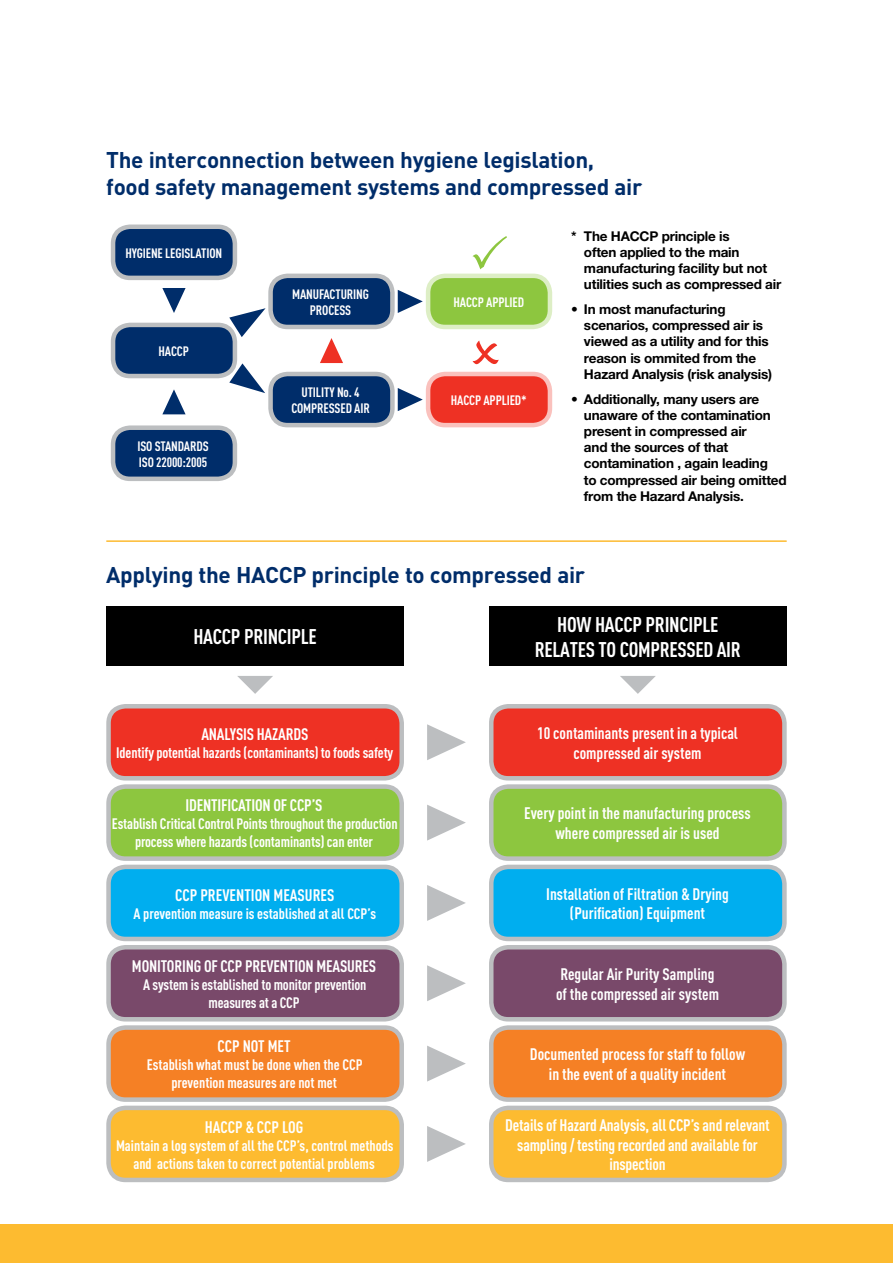
<style>
.page{position:relative;width:893px;height:1263px;background:#fff}
.page>*{position:absolute;margin:0;border:0;box-sizing:border-box;transform-origin:0 0}
.t1{font:700 22.5px/27px "DIN";letter-spacing:-.015em;color:#002d6a}
.t2{font:700 21px/25.2px "DIN Cond";letter-spacing:-.015em;color:#fff;text-align:center}
.t3{font:700 16.5px/19.8px "DIN Cond";color:#fff;text-align:center}
.t4{font:700 15px/18px "DIN Cond";letter-spacing:-.01em;color:#fff;text-align:center}
.t5{font:700 13.5px/16.2px "Helvetica Neue LT Std";letter-spacing:-.015em;color:#000}
.t6{font:700 13.5px/16.2px "DIN Cond";letter-spacing:-.01em;color:#fff;text-align:center}
</style>
<div class="page">
<div style="left:0;top:1225px;width:893px;height:38px;background:#fdbb30"></div>
<div style="left:109px;top:706px;width:293px;height:72px;background:#ee3124;border-radius:17px"></div>
<div style="left:106px;top:704px;width:298px;height:76px;border:4px solid #bcbec0;border-radius:17px"></div>
<div style="left:109px;top:947px;width:293px;height:72px;background:#79496a;border-radius:17px"></div>
<div style="left:106px;top:945px;width:298px;height:76px;border:4px solid #bcbec0;border-radius:17px"></div>
<div style="left:491px;top:706px;width:293px;height:72px;background:#ee3124;border-radius:17px"></div>
<div style="left:489px;top:704px;width:298px;height:76px;border:4px solid #bcbec0;border-radius:17px"></div>
<div style="left:491px;top:947px;width:293px;height:72px;background:#79496a;border-radius:17px"></div>
<div style="left:489px;top:945px;width:298px;height:76px;border:4px solid #bcbec0;border-radius:17px"></div>
<div style="left:109px;top:786px;width:293px;height:73px;background:#8dc63f;border-radius:17px"></div>
<div style="left:106px;top:784px;width:298px;height:77px;border:4px solid #bcbec0;border-radius:17px"></div>
<div style="left:109px;top:1027px;width:293px;height:72px;background:#f58025;border-radius:17px"></div>
<div style="left:106px;top:1025px;width:298px;height:77px;border:4px solid #bcbec0;border-radius:17px"></div>
<div style="left:491px;top:786px;width:293px;height:73px;background:#8dc63f;border-radius:17px"></div>
<div style="left:489px;top:784px;width:298px;height:77px;border:4px solid #bcbec0;border-radius:17px"></div>
<div style="left:491px;top:1027px;width:293px;height:72px;background:#f58025;border-radius:17px"></div>
<div style="left:489px;top:1025px;width:298px;height:77px;border:4px solid #bcbec0;border-radius:17px"></div>
<div style="left:109px;top:867px;width:293px;height:72px;background:#00aeef;border-radius:17px"></div>
<div style="left:106px;top:865px;width:298px;height:76px;border:4px solid #bcbec0;border-radius:17px"></div>
<div style="left:109px;top:1108px;width:293px;height:72px;background:#fdbb30;border-radius:17px"></div>
<div style="left:106px;top:1106px;width:298px;height:76px;border:4px solid #bcbec0;border-radius:17px"></div>
<div style="left:491px;top:867px;width:293px;height:72px;background:#00aeef;border-radius:17px"></div>
<div style="left:489px;top:865px;width:298px;height:76px;border:4px solid #bcbec0;border-radius:17px"></div>
<div style="left:491px;top:1108px;width:293px;height:72px;background:#fdbb30;border-radius:17px"></div>
<div style="left:489px;top:1106px;width:298px;height:76px;border:4px solid #bcbec0;border-radius:17px"></div>
<svg style="left:620px;top:676px;width:36px;height:18px"></svg>
<svg style="left:237px;top:676px;width:36px;height:18px"></svg>
<svg style="left:427px;top:724px;width:39px;height:36px"></svg>
<svg style="left:398px;top:388px;width:25px;height:23px"></svg>
<svg style="left:162px;top:389px;width:24px;height:25px"></svg>
<svg style="left:162px;top:288px;width:24px;height:25px"></svg>
<svg style="left:320px;top:338px;width:23px;height:25px"></svg>
<svg style="left:229px;top:363px;width:36px;height:30px"></svg>
<svg style="left:229px;top:308px;width:37px;height:29px"></svg>
<svg style="left:398px;top:290px;width:25px;height:23px"></svg>
<svg style="left:427px;top:805px;width:39px;height:35px"></svg>
<svg style="left:427px;top:885px;width:39px;height:36px"></svg>
<svg style="left:427px;top:965px;width:39px;height:36px"></svg>
<svg style="left:427px;top:1045px;width:39px;height:36px"></svg>
<svg style="left:427px;top:1126px;width:39px;height:36px"></svg>
<div style="left:106px;top:606px;width:298px;height:60px;background:#000"></div>
<div style="left:489px;top:606px;width:298px;height:60px;background:#000"></div>
<hr style="left:106px;top:540px;width:681px;height:2px;background:#fdbb30">
<div style="left:113px;top:227px;width:122px;height:51px;background:#002d6a;border-radius:17px"></div>
<div style="left:111px;top:224px;width:126px;height:56px;border:4px solid #bcbec0;border-radius:17px"></div>
<div style="left:113px;top:325px;width:122px;height:51px;background:#002d6a;border-radius:17px"></div>
<div style="left:111px;top:323px;width:126px;height:55px;border:4px solid #bcbec0;border-radius:17px"></div>
<div style="left:113px;top:428px;width:122px;height:51px;background:#002d6a;border-radius:17px"></div>
<div style="left:111px;top:425px;width:126px;height:56px;border:4px solid #bcbec0;border-radius:17px"></div>
<div style="left:271px;top:276px;width:121px;height:51px;background:#002d6a;border-radius:17px"></div>
<div style="left:268px;top:274px;width:127px;height:55px;border:4px solid #bcbec0;border-radius:17px"></div>
<div style="left:271px;top:374px;width:121px;height:51px;background:#002d6a;border-radius:17px"></div>
<div style="left:268px;top:372px;width:127px;height:55px;border:4px solid #bcbec0;border-radius:17px"></div>
<div style="left:428px;top:276px;width:122px;height:51px;background:#8dc63f;border-radius:17px"></div>
<div style="left:426px;top:274px;width:126px;height:55px;border:4px solid #ddeec5;border-radius:17px"></div>
<div style="left:428px;top:374px;width:122px;height:51px;background:#ee3124;border-radius:17px"></div>
<div style="left:426px;top:372px;width:126px;height:55px;border:4px solid #fac1bd;border-radius:17px"></div>
<h1 class="t1" style="left:106px;top:145px;width:537px">The interconnection between hygiene legislation, food safety management systems and compressed air</h1>
<p class="t5" style="left:584px;top:227px;width:199px;text-indent:-13px">* The HACCP principle is<br>often applied to the main manufacturing facility but not utilities such as compressed air</p>
<p class="t5" style="left:584px;top:301px;width:190px;text-indent:-13px">• In most manufacturing scenarios, compressed air is viewed as a utility and for this reason is ommited from the<br>Hazard Analysis (risk analysis)</p>
<p class="t5" style="left:584px;top:390px;width:204px;text-indent:-13px">• Additionally, many users are unaware of the contamination present in compressed air<br>and the sources of that contamination , again leading<br>to compressed air being omitted from the Hazard Analysis.</p>
<p class="t6" style="left:125px;top:244px;width:98px">HYGIENE LEGISLATION</p>
<p class="t6" style="left:292px;top:285px;width:78px">MANUFACTURING<br>PROCESS</p>
<p class="t6" style="left:454px;top:294px;width:72px">HACCP APPLIED</p>
<p class="t6" style="left:159px;top:343px;width:32px">HACCP</p>
<p class="t6" style="left:291px;top:384px;width:80px">UTILITY No. 4<br>COMPRESSED AIR</p>
<p class="t6" style="left:451px;top:392px;width:77px">HACCP APPLIED*</p>
<p class="t6" style="left:137px;top:437px;width:73px;text-align:left">ISO STANDARDS<br>ISO 22000:2005</p>
<h1 class="t1" style="left:106px;top:561px;width:480px">Applying the HACCP principle to compressed air</h1>
<p class="t2" style="left:193px;top:624px;width:125px">HACCP PRINCIPLE</p>
<p class="t3" style="left:201px;top:724px;width:108px">ANALYSIS HAZARDS</p>
<p class="t4" style="left:116px;top:743px;width:279px">Identify potential hazards (contaminants) to foods safety</p>
<p class="t3" style="left:186px;top:795px;width:139px">IDENTIFICATION OF CCP’S</p>
<p class="t4" style="left:112px;top:814px;width:287px">Establish Critical Control Points throughout the production process where hazards (contaminants) can enter</p>
<p class="t3" style="left:175px;top:884px;width:161px">CCP PREVENTION MEASURES</p>
<p class="t4" style="left:134px;top:904px;width:244px">A prevention measure is established at all CCP’s</p>
<p class="t3" style="left:132px;top:956px;width:246px">MONITORING OF CCP PREVENTION MEASURES</p>
<p class="t4" style="left:143px;top:975px;width:225px">A system is established to monitor prevention measures at a CCP</p>
<p class="t3" style="left:217px;top:1036px;width:75px">CCP NOT MET</p>
<p class="t4" style="left:147px;top:1055px;width:217px">Establish what must be done when the CCP prevention measures are not met</p>
<p class="t3" style="left:205px;top:1116px;width:100px">HACCP &amp; CCP LOG</p>
<p class="t4" style="left:116px;top:1136px;width:279px">Maintain a log system of all the CCP’s, control methods and actions taken to correct potential problems</p>
<p class="t2" style="left:535px;top:611px;width:208px">HOW HACCP PRINCIPLE<br>RELATES TO COMPRESSED AIR</p>
<p class="t3" style="left:537px;top:723px;width:202px">10 contaminants present in a typical compressed air system</p>
<p class="t3" style="left:524px;top:803px;width:228px">Every point in the manufacturing process where compressed air is used</p>
<p class="t3" style="left:546px;top:883px;width:184px">Installation of Filtration &amp; Drying (Purification) Equipment</p>
<p class="t3" style="left:556px;top:964px;width:165px;text-align:left">Regular Air Purity Sampling of the compressed air system</p>
<p class="t3" style="left:530px;top:1044px;width:217px">Documented process for staff to follow in the event of a quality incident</p>
<p class="t3" style="left:505px;top:1114px;width:266px">Details of Hazard Analysis, all CCP’s and relevant sampling / testing recorded and available for inspection</p>
</div>
